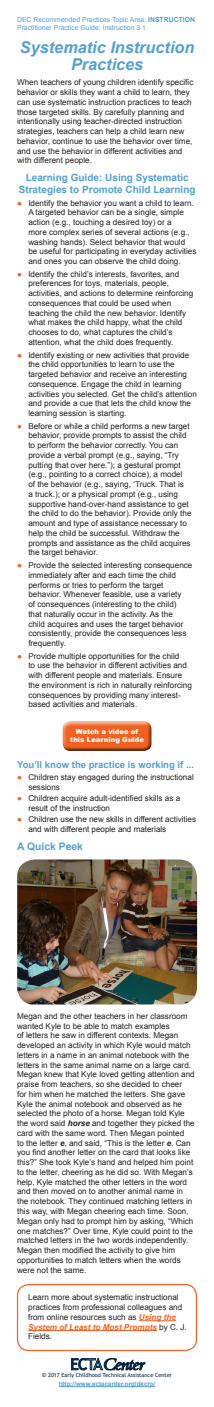
<style>
.page{position:relative;width:214px;height:1407px;background:#fff}
.page>*{position:absolute;margin:0;border:0;box-sizing:border-box;transform-origin:0 0}
.t1{font:italic 700 16.25px/16.9px "Arial";color:#549fd3;text-align:center}
.t2{font:700 10.38px "Arial";color:#549fd3}
.t3{font:700 10px/12px "Arial";color:#549fd3;text-align:center}
.t4{font:700 9.5px "Arial";color:#549fd3}
.t5{font:8.12px/9.8px "Arial";color:#231f20}
.t6{font:6.88px/8.2px "Arial";color:#549fd3}
.t7{font:900 6.88px "Arial";color:#fff}
.t8{font:700 6.25px "Arial";color:#549fd3}
.t9{font:5.62px "Trebuchet MS";color:#082442}
.s1{font-weight:700}
.s2{color:#f06222}
.s3{font-weight:700;font-style:italic}
.s4{font-weight:700;font-style:italic;color:#f06222}
.s5{font-family:"Arial"}
</style>
<div class="page">
<hr style="left:59px;top:1386px;width:96px;height:1px;background:#549fd3">
<svg style="left:71px;top:1358px;width:74px;height:12px"></svg>
<div style="left:17px;top:1283px;width:180px;height:67px;border:1px solid #f06222;border-radius:11px"></div>
<div style="left:62px;top:721px;width:90px;height:25px;background:#fff;opacity:.75"></div>
<div style="left:62px;top:722px;width:90px;height:29px;background:#231f20;opacity:.75"></div>
<hr style="left:139px;top:1320px;width:37px;height:1px;background:#f06222">
<hr style="left:28px;top:1329px;width:129px;height:1px;background:#f06222">
<img style="left:17px;top:859px;width:180px;height:145px">
<p class="t6" style="left:17px;top:15px;width:179px">DEC Recommended Practices Topic Area: <span class="s1">INSTRUCTION<br></span>Practitioner Practice Guide: Instruction 3.1</p>
<p class="t1" style="left:20px;top:39px;width:176px">Systematic Instruction<br>Practices</p>
<p class="t5" style="left:17px;top:78px;width:178px">When teachers of young children identify specific behavior or skills they want a child to learn, they can use systematic instruction practices to teach those targeted skills. By carefully planning and intentionally using teacher-directed instruction strategies, teachers can help a child learn new behavior, continue to use the behavior over time, and use the behavior in different activities and with different people.</p>
<p class="t3" style="left:19px;top:172px;width:178px">Learning Guide: Using Systematic<br>Strategies to Promote Child Learning</p>
<p class="t5" style="left:28px;top:198px;width:169px;text-indent:-11px"><span class="s2">●</span> Identify the behavior you want a child to learn.<br>A targeted behavior can be a single, simple action (e.g., touching a desired toy) or a<br>more complex series of several actions (e.g., washing hands). Select behavior that would<br>be useful for participating in everyday activities and ones you can observe the child doing.</p>
<p class="t5" style="left:28px;top:269px;width:166px;text-indent:-11px"><span class="s2">●</span> Identify the child’s interests, favorites, and preferences for toys, materials, people, activities, and actions to determine reinforcing consequences that could be used when teaching the child the new behavior. Identify what makes the child happy, what the child chooses to do, what captures the child’s attention, what the child does frequently.</p>
<p class="t5" style="left:28px;top:350px;width:170px;text-indent:-11px"><span class="s2">●</span> Identify existing or new activities that provide the child opportunities to learn to use the targeted behavior and receive an interesting consequence. Engage the child in learning activities you selected. Get the child’s attention and provide a cue that lets the child know the learning session is starting.</p>
<p class="t5" style="left:28px;top:421px;width:165px;text-indent:-11px"><span class="s2">●</span> Before or while a child performs a new target behavior, provide prompts to assist the child to perform the behavior correctly. You can provide a verbal prompt (e.g., saying, “Try putting that over here.”); a gestural prompt (e.g., pointing to a correct choice), a model<br>of the behavior (e.g., saying, ‘Truck. That is<br>a truck.); or a physical prompt (e.g., using supportive hand-over-hand assistance to get the child to do the behavior). Provide only the amount and type of assistance necessary to help the child be successful. Withdraw the prompts and assistance as the child acquires the target behavior.</p>
<p class="t5" style="left:28px;top:560px;width:165px;text-indent:-11px"><span class="s2">●</span> Provide the selected interesting consequence immediately after and each time the child performs or tries to perform the target behavior. Whenever feasible, use a variety<br>of consequences (interesting to the child)<br>that naturally occur in the activity. As the<br>child acquires and uses the target behavior consistently, provide the consequences less frequently.</p>
<p class="t5" style="left:28px;top:651px;width:165px;text-indent:-11px"><span class="s2">●</span> Provide multiple opportunities for the child<br>to use the behavior in different activities and with different people and materials. Ensure the environment is rich in naturally reinforcing consequences by providing many interest&shy;based activities and materials.</p>
<p class="t7" style="left:76px;top:726px;width:64px">Watch a video of</p>
<p class="t7" style="left:70px;top:734px;width:75px">this Learning Guide</p>
<p class="t4" style="left:17px;top:758px;width:178px">You’ll know the practice is working if ...</p>
<p class="t5" style="left:28px;top:772px;width:167px;text-indent:-11px"><span class="s2">●</span> Children stay engaged during the instructional sessions</p>
<p class="t5" style="left:28px;top:793px;width:153px;text-indent:-11px"><span class="s2">●</span> Children acquire adult-identified skills as a result of the instruction</p>
<p class="t5" style="left:28px;top:814px;width:169px;text-indent:-11px"><span class="s2">●</span> Children use the new skills in different activities and with different people and materials</p>
<p class="t2" style="left:17px;top:839px;width:67px">A Quick Peek</p>
<p class="t5" style="left:17px;top:1011px;width:179px">Megan and the other teachers in her classroom wanted Kyle to be able to match examples<br>of letters he saw in different contexts. Megan developed an activity in which Kyle would match letters in a name in an animal notebook with the letters in the same animal name on a large card.<br>Megan knew that Kyle loved getting attention and praise from teachers, so she decided to cheer<br>for him when he matched the letters. She gave Kyle the animal notebook and observed as he selected the photo of a horse. Megan told Kyle the word said <span class="s3">horse</span> and together they picked the card with the same word. Then Megan pointed<br>to the letter <span class="s3">e</span>, and said, “This is the letter <span class="s3">e</span>. Can you find another letter on the card that looks like this?” She took Kyle’s hand and helped him point to the letter, cheering as he did so. With Megan’s help, Kyle matched the other letters in the word and then moved on to another animal name in the notebook. They continued matching letters in this way, with Megan cheering each time. Soon, Megan only had to prompt him by asking, “Which one matches?” Over time, Kyle could point to the matched letters in the two words independently.<br>Megan then modified the activity to give him opportunities to match letters when the words were not the same.</p>
<p class="t5" style="left:28px;top:1292px;width:160px">Learn more about systematic instructional practices from professional colleagues and from online resources such as <span class="s4">Using the System of Least to Most Prompts</span> by C. J.<br>Fields.</p>
<p class="t9" style="left:42px;top:1371px;width:131px"><span class="s5">©</span> 2017 Early Childhood Technical Assistance Center</p>
<p class="t8" style="left:59px;top:1379px;width:98px">http://www.ectacenter.org/decrp/</p>
</div>
